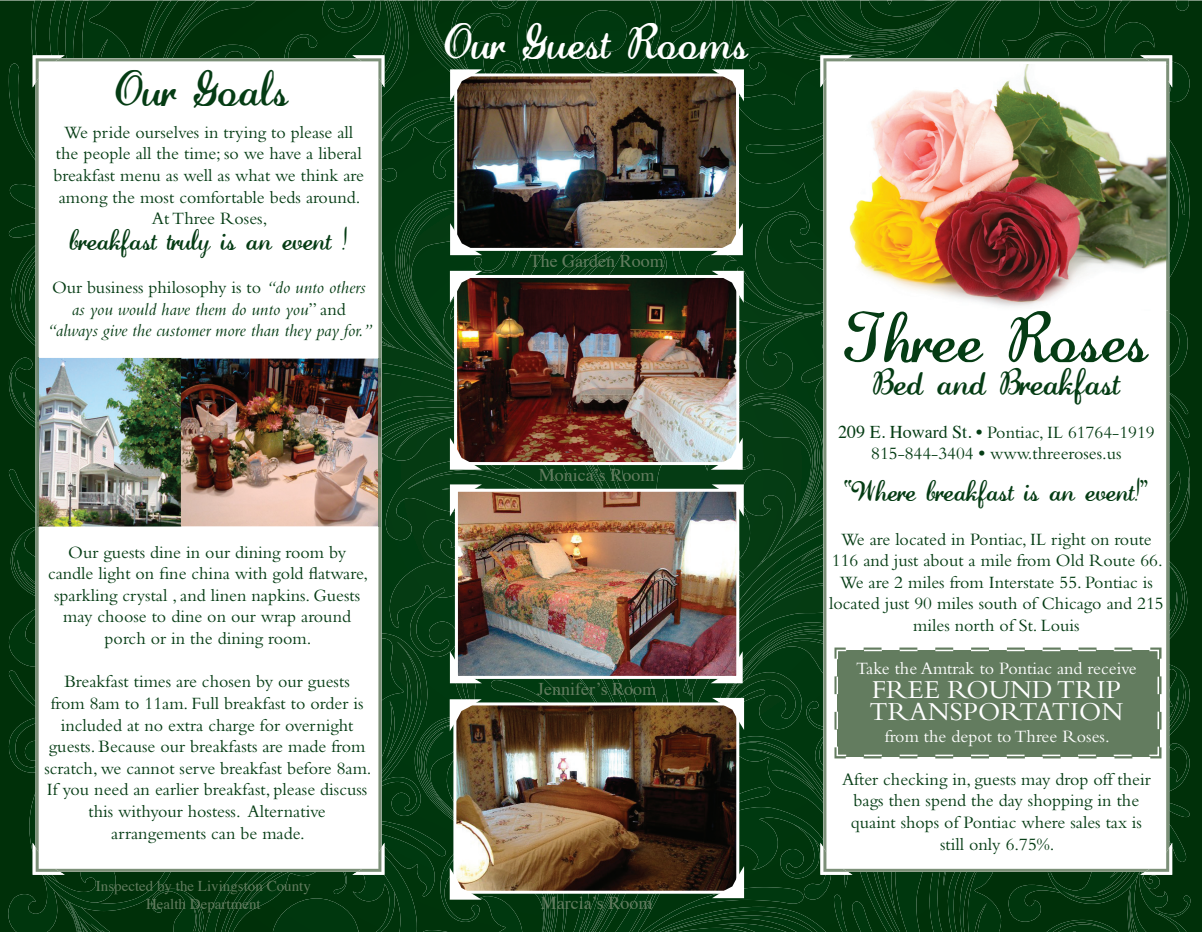
<style>
.page{position:relative;width:1202px;height:932px;background:#fff}
.page>*{position:absolute;margin:0;border:0;box-sizing:border-box;transform-origin:0 0}
.t1{font:51px "Lauren Script";color:#053c14}
.t2{font:36px "Lauren Script";color:#fff}
.t3{font:36px "Lauren Script";color:#053c14}
.t4{font:27px/21.6px "Bembo";color:#fff}
.t5{font:27px "Lauren Script";color:#053c14}
.t6{font:21px "Lauren Script";color:#053c14}
.t7{font:18px/21.6px "Bembo";color:#053c14;text-align:center}
.t8{font:italic 18px/21.6px "Bembo";color:#053c14;text-align:center}
.t9{font:18px "Bembo";color:#fff}
.t10{font:18px "Times";color:#637c5f}
.t11{font:15px/18px "Times";color:#637c5f;text-align:center}
.s1{font-style:normal}
.s2{font-family:"Times"}
</style>
<div class="page">
<img style="left:4px;top:0;width:1192px;height:932px">
<img style="left:459px;top:492px;width:276px;height:183px">
<div style="left:455px;top:488px;width:284px;height:191px;border:3px solid #fff"></div>
<h2 class="t3" style="left:116px;top:65px;width:174px">Our Goals</h2>
<p class="t7" style="left:53px;top:121px;width:312px">We pride ourselves in trying to please all the people all the time; so we have a liberal breakfast menu as well as what we think are among the most comfortable beds around.<br>At Three Roses,</p>
<p class="t6" style="left:70px;top:226px;width:279px">breakfast truly is an event !</p>
<p class="t8" style="left:47px;top:276px;width:327px"><span class="s1">Our business philosophy is to</span> “do unto others as you would have them do unto you<span class="s1">” and </span>“always give the customer more than they pay for.”</p>
<p class="t7" style="left:48px;top:541px;width:321px">Our guests dine in our dining room by candle light on fine china with gold flatware, sparkling crystal , and linen napkins. Guests may choose to dine on our wrap around porch or in the dining room.</p>
<p class="t7" style="left:44px;top:670px;width:329px">Breakfast times are chosen by our guests<br>from 8am to 11am. Full breakfast to order is included at no extra charge for overnight guests. Because our breakfasts are made from scratch, we cannot serve breakfast before 8am.<br>If you need an earlier breakfast, please discuss this withyour hostess. Alternative arrangements can be made.</p>
<p class="t11" style="left:96px;top:875px;width:216px">Inspected by the Livingston County<br>Health Department</p>
<h2 class="t2" style="left:445px;top:19px;width:305px">Our Guest Rooms</h2>
<p class="t10" style="left:529px;top:244px;width:135px">The Garden Room</p>
<p class="t10" style="left:539px;top:458px;width:117px">Monica’s Room</p>
<p class="t10" style="left:537px;top:671px;width:121px">Jennifer’s Room</p>
<p class="t10" style="left:541px;top:886px;width:113px">Marcia’s Room</p>
<h1 class="t1" style="left:844px;top:305px;width:306px">Three Roses</h1>
<h3 class="t5" style="left:873px;top:364px;width:248px">Bed and Breakfast</h3>
<p class="t7" style="left:838px;top:421px;width:318px"><span class="s2">209 E. Howard St. •</span> Pontiac, IL 61764-1919<br>815-844-3404 <span class="s2">•</span> www.threeroses.us</p>
<p class="t6" style="left:844px;top:478px;width:305px">“Where breakfast is an event!”</p>
<p class="t7" style="left:829px;top:528px;width:336px">We are located in Pontiac, IL right on route 116 and just about a mile from Old Route 66.<br>We are 2 miles from Interstate 55. Pontiac is located just 90 miles south of Chicago and 215 miles north of St. Louis</p>
<p class="t9" style="left:856px;top:658px;width:282px">Take the Amtrak to Pontiac and receive</p>
<h3 class="t4" style="left:869px;top:678px;width:255px">FREE ROUND TRIP<br>TRANSPORTATION</h3>
<p class="t9" style="left:885px;top:725px;width:226px">from the depot to Three Roses.</p>
<p class="t7" style="left:842px;top:768px;width:310px">After checking in, guests may drop off their bags then spend the day shopping in the quaint shops of Pontiac where sales tax is still only 6.75%.</p>
</div>
